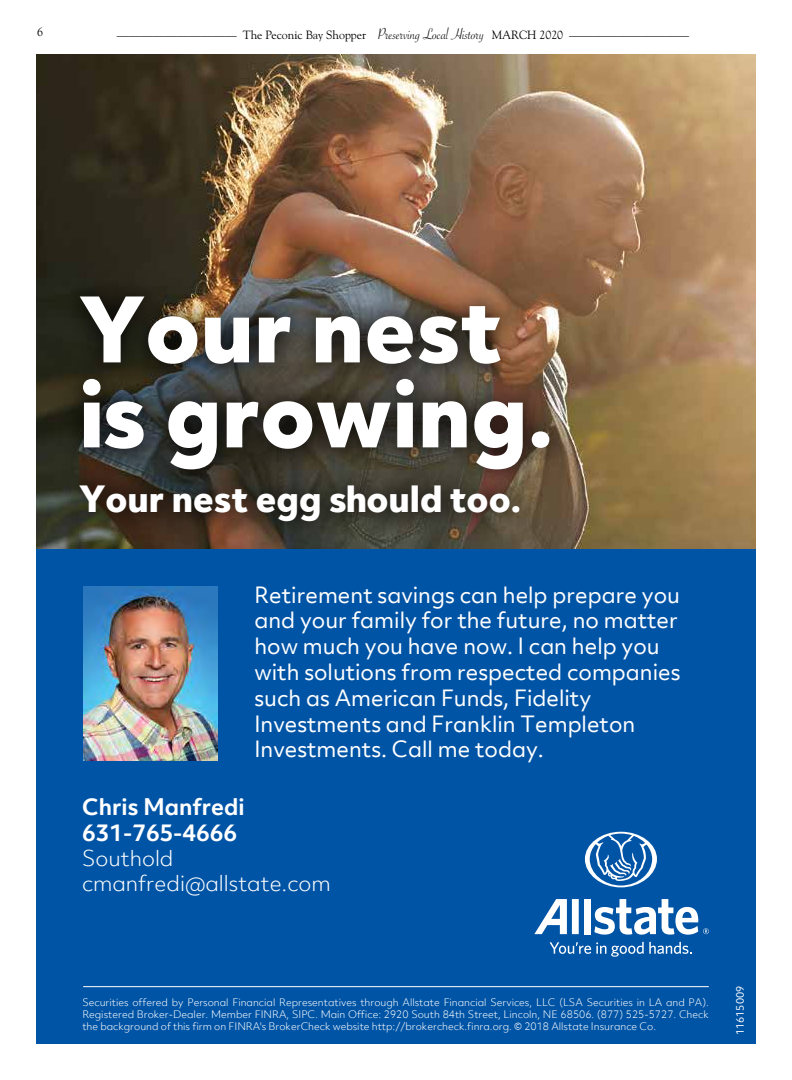
<style>
.page{position:relative;width:792px;height:1080px;background:#fff}
.page>*{position:absolute;margin:0;border:0;box-sizing:border-box;transform-origin:0 0}
.t1{font:800 86.7px/85px "Allstate Objektiv";color:#fff}
.t2{font:800 34.7px "Allstate Objektiv";color:#fff}
.t3{font:700 22px/26.4px "Allstate Objektiv";color:#fff}
.t4{font:21.5px/25.8px "Allstate Objektiv";color:#fff}
.t5{font:300 21px/25.2px "Allstate Objektiv";color:#fff}
.t6{font:12px "Goudy Old Style BT";color:#000}
.t7{font:300 10px/12px "Allstate Objektiv";color:#fff;text-align:justify}
.t8{font:10px "Allstate Objektiv";color:#fff}
.s1{font-family:"Savoye Let Plain";font-size:17px}
</style>
<div class="page">
<div style="left:36px;top:541px;width:720px;height:503px;background:#0054a6"></div>
<img style="left:36px;top:54px;width:720px;height:495px">
<img style="left:47px;top:254px;width:539px;height:295px">
<hr style="left:83px;top:986px;width:626px;height:1px;background:#fff">
<svg style="left:550px;top:942px;width:142px;height:15px"></svg>
<svg style="left:534px;top:899px;width:33px;height:35px"></svg>
<div style="left:572px;top:899px;width:7px;height:35px;background:#fff"></div>
<div style="left:584px;top:899px;width:7px;height:35px;background:#fff"></div>
<svg style="left:594px;top:899px;width:115px;height:36px"></svg>
<svg style="left:585px;top:832px;width:72px;height:55px"></svg>
<img style="left:83px;top:586px;width:134px;height:174px">
<p class="t6" style="left:37px;top:25px;width:7px">6</p>
<p class="t6" style="left:117px;top:28px;width:574px">—————————— The Peconic Bay Shopper <span class="s1">Preserving Local History</span> MARCH 2020 ——————————</p>
<h1 class="t1" style="left:79px;top:285px;width:476px">Your nest is growing.</h1>
<h2 class="t2" style="left:79px;top:474px;width:444px">Your nest egg should too.</h2>
<p class="t4" style="left:254px;top:581px;width:428px">Retirement savings can help prepare you and your family for the future, no matter how much you have now. I can help you with solutions from respected companies such as American Funds, Fidelity Investments and Franklin Templeton Investments. Call me today.</p>
<h3 class="t3" style="left:82px;top:793px;width:164px">Chris Manfredi<br>631-765-4666</h3>
<h3 class="t5" style="left:82px;top:845px;width:250px">Southold cmanfredi@allstate.com</h3>
<p class="t7" style="left:82px;top:996px;width:628px">Securities offered by Personal Financial Representatives through Allstate Financial Services, LLC (LSA Securities in LA and PA).<br>Registered Broker-Dealer. Member FINRA, SIPC. Main Office: 2920 South 84th Street, Lincoln, NE 68506. (877) 525-5727. Check the background of this firm on FINRA's BrokerCheck website http://brokercheck.finra.org. © 2018 Allstate Insurance Co.</p>
<p class="t8" style="left:733px;top:1035px;width:51px;rotate:-90deg">11615009</p>
</div>
